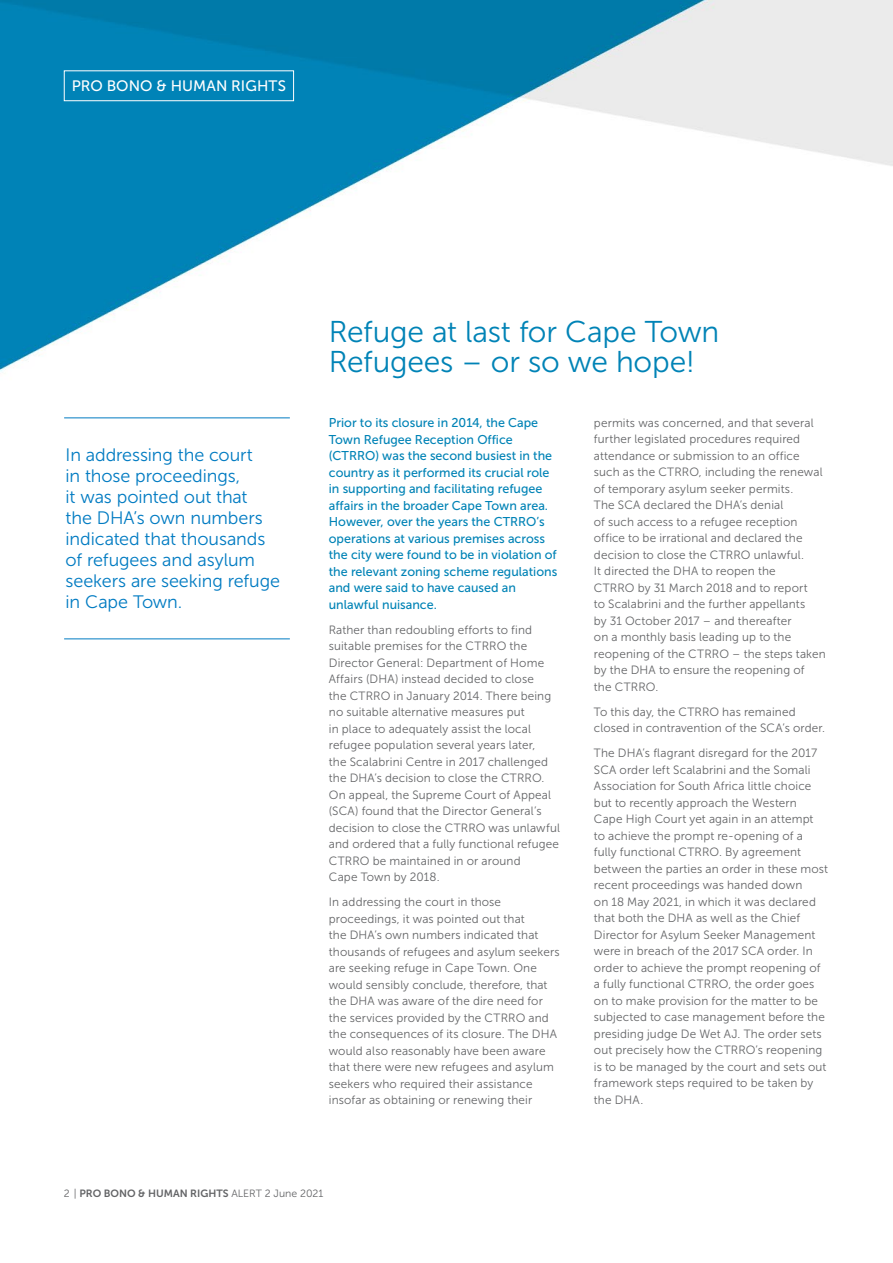
<style>
.page{position:relative;width:893px;height:1263px;background:#fff}
.page>*{position:absolute;margin:0;border:0;box-sizing:border-box;transform-origin:0 0}
.t1{font:30px/30px "Museo Sans 300";letter-spacing:-.005em;color:#0083b6}
.t2{font:18px/21px "Museo Sans 300";letter-spacing:-.005em;color:#007bc2}
.t3{font:15.15px "Museo Sans 500";letter-spacing:.005em;color:#fff}
.t4{font:12.75px/16.5px "Museo Sans 500";color:#0083b6}
.t5{font:12px/16.5px "Museo Sans 300";letter-spacing:.01em;color:#636466}
.t6{font:10.5px "Museo Sans 700";color:#636466}
.s1{font-family:"Museo Sans 300"}
</style>
<div class="page">
<img style="left:0;top:0;width:893px;height:640px">
<hr style="left:64px;top:417px;width:226px;height:1px;background:#007bc2">
<hr style="left:64px;top:638px;width:226px;height:1px;background:#007bc2">
<div style="left:64px;top:70px;width:230px;height:31px;border:1px solid #fff"></div>
<p class="t3" style="left:72px;top:78px;width:216px">PRO BONO &amp; HUMAN RIGHTS</p>
<h2 class="t2" style="left:66px;top:444px;width:216px">In addressing the court<br>in those proceedings,<br>it was pointed out that<br>the DHA’s own numbers indicated that thousands of refugees and asylum seekers are seeking refuge in Cape Town.</h2>
<h1 class="t1" style="left:329px;top:317px;width:392px">Refuge at last for Cape Town<br>Refugees – or so we hope!</h1>
<p class="t4" style="left:329px;top:414px;width:230px">Prior to its closure in 2014, the Cape Town Refugee Reception Office (CTRRO) was the second busiest in the country as it performed its crucial role in supporting and facilitating refugee affairs in the broader Cape Town area.<br>However, over the years the CTRRO’s operations at various premises across the city were found to be in violation of the relevant zoning scheme regulations and were said to have caused an unlawful nuisance.</p>
<p class="t5" style="left:329px;top:621px;width:233px">Rather than redoubling efforts to find suitable premises for the CTRRO the Director General: Department of Home Affairs (DHA) instead decided to close<br>the CTRRO in January 2014. There being no suitable alternative measures put<br>in place to adequately assist the local refugee population several years later,<br>the Scalabrini Centre in 2017 challenged the DHA’s decision to close the CTRRO.<br>On appeal, the Supreme Court of Appeal (SCA) found that the Director General’s decision to close the CTRRO was unlawful and ordered that a fully functional refugee CTRRO be maintained in or around<br>Cape Town by 2018.</p>
<p class="t5" style="left:329px;top:894px;width:232px">In addressing the court in those proceedings, it was pointed out that<br>the DHA’s own numbers indicated that thousands of refugees and asylum seekers are seeking refuge in Cape Town. One would sensibly conclude, therefore, that the DHA was aware of the dire need for the services provided by the CTRRO and the consequences of its closure. The DHA would also reasonably have been aware that there were new refugees and asylum seekers who required their assistance insofar as obtaining or renewing their</p>
<p class="t5" style="left:594px;top:414px;width:233px">permits was concerned, and that several further legislated procedures required attendance or submission to an office such as the CTRRO, including the renewal of temporary asylum seeker permits.<br>The SCA declared the DHA’s denial<br>of such access to a refugee reception office to be irrational and declared the decision to close the CTRRO unlawful.<br>It directed the DHA to reopen the<br>CTRRO by 31 March 2018 and to report<br>to Scalabrini and the further appellants<br>by 31 October 2017 – and thereafter<br>on a monthly basis leading up to the reopening of the CTRRO – the steps taken by the DHA to ensure the reopening of<br>the CTRRO.</p>
<p class="t5" style="left:594px;top:703px;width:233px">To this day, the CTRRO has remained closed in contravention of the SCA’s order.</p>
<p class="t5" style="left:594px;top:745px;width:236px">The DHA’s flagrant disregard for the 2017<br>SCA order left Scalabrini and the Somali Association for South Africa little choice but to recently approach the Western Cape High Court yet again in an attempt<br>to achieve the prompt re-opening of a fully functional CTRRO. By agreement between the parties an order in these most recent proceedings was handed down<br>on 18 May 2021, in which it was declared that both the DHA as well as the Chief Director for Asylum Seeker Management were in breach of the 2017 SCA order. In order to achieve the prompt reopening of a fully functional CTRRO, the order goes on to make provision for the matter to be subjected to case management before the presiding judge De Wet AJ. The order sets out precisely how the CTRRO’s reopening is to be managed by the court and sets out framework steps required to be taken by the DHA.</p>
<p class="t6" style="left:64px;top:1187px;width:261px"><span class="s1">2 |</span> PRO BONO &amp; HUMAN RIGHTS <span class="s1">ALERT 2 June 2021</span></p>
</div>
